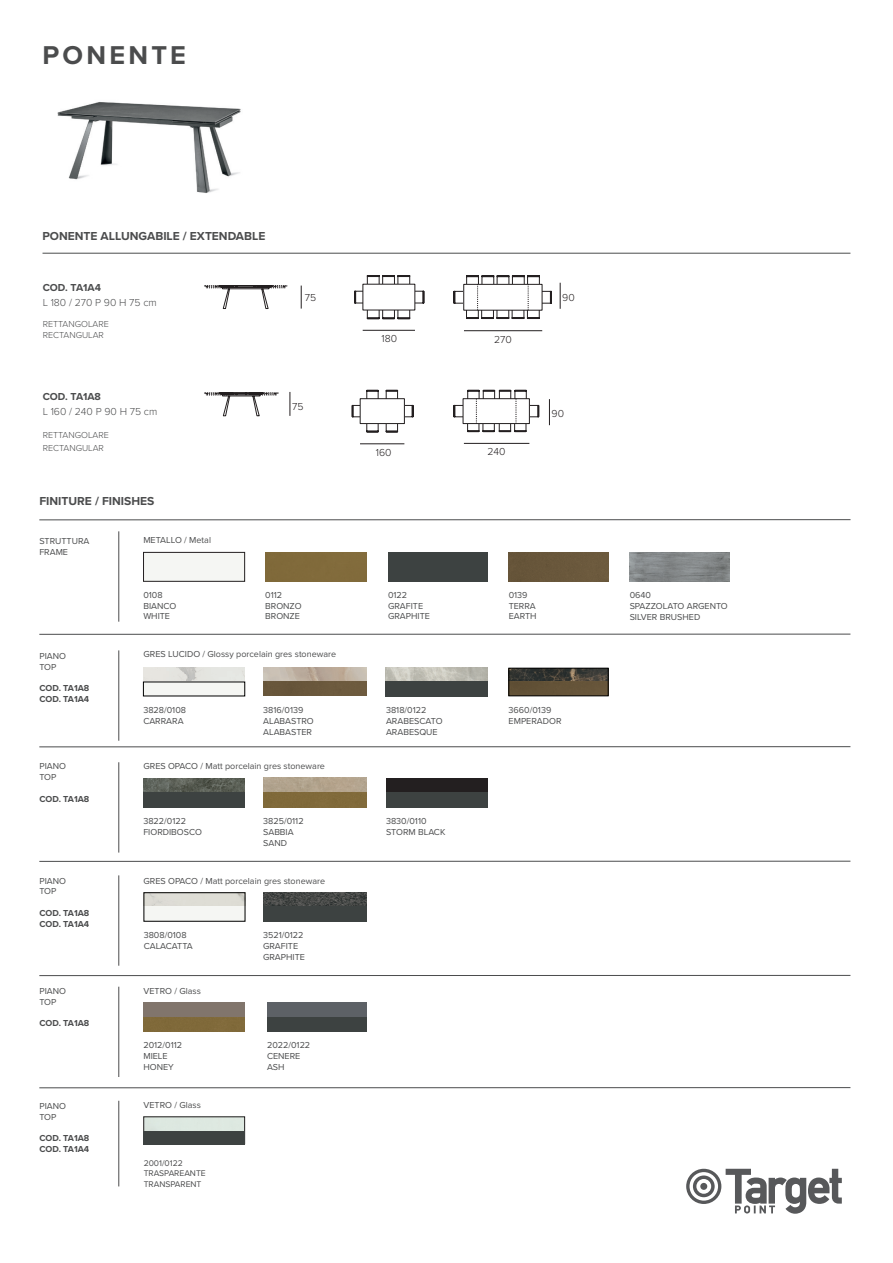
<style>
.page{position:relative;width:893px;height:1263px;background:#fff}
.page>*{position:absolute;margin:0;border:0;box-sizing:border-box;transform-origin:0 0}
.t1{font:700 26.7px "Proxima Nova";letter-spacing:.12em;color:#4b4c4d}
.t2{font:700 12px "Proxima Nova";color:#4b4c4d}
.misure{font:300 10.5px "Proxima Nova";color:#4b4c4d}
.t3{font:300 10.5px "Proxima Nova";color:#231f20}
.Cod__top202{font:700 10.5px "Proxima Nova";color:#4b4c4d}
.piano_top{font:9px/10.8px "Proxima Nova";color:#4b4c4d}
.nome_materiale{font:9px/10.8px "Proxima Nova";color:#4b4c4d}
.Cod__top202-2{font:700 9px "Proxima Nova";color:#4b4c4d}
.Cod__top202-3{font:300 9px "Proxima Nova";color:#4b4c4d}
.misure-2{font:300 9px "Proxima Nova";color:#4b4c4d}
.Cod__top202-4{font:9px "Proxima Nova";color:#4b4c4d}
.nome_materiale-2{font:8.55px "Proxima Nova";color:#4b4c4d}
</style>
<div class="page">
<img style="left:57px;top:102px;width:184px;height:91px">
<svg style="left:686px;top:1169px;width:156px;height:45px"></svg>
<hr style="left:43px;top:253px;width:807px;height:1px;background:#4b4c4d">
<hr style="left:39px;top:519px;width:811px;height:1px;background:#4b4c4d">
<hr style="left:39px;top:634px;width:811px;height:1px;background:#4b4c4d">
<img style="left:630px;top:552px;width:99px;height:29px">
<div style="left:509px;top:552px;width:99px;height:29px;background:#69573b"></div>
<hr style="left:119px;top:531px;width:1px;height:91px;background:#4b4c4d">
<div style="left:143px;top:552px;width:102px;height:29px;border:1px solid #231f20"></div>
<div style="left:265px;top:552px;width:102px;height:29px;background:#816a3b"></div>
<div style="left:388px;top:552px;width:99px;height:29px;background:#3d4241"></div>
<hr style="left:39px;top:975px;width:811px;height:1px;background:#4b4c4d">
<hr style="left:119px;top:987px;width:1px;height:90px;background:#4b4c4d">
<hr style="left:119px;top:1101px;width:1px;height:85px;background:#4b4c4d">
<img style="left:146px;top:894px;width:97px;height:13px">
<div style="left:144px;top:892px;width:101px;height:29px;border:1px solid #000"></div>
<img style="left:263px;top:778px;width:104px;height:14px">
<div style="left:263px;top:792px;width:104px;height:16px;background:#806a3a"></div>
<img style="left:143px;top:778px;width:102px;height:15px">
<img style="left:143px;top:793px;width:102px;height:14px">
<hr style="left:119px;top:762px;width:1px;height:90px;background:#4b4c4d">
<img style="left:263px;top:892px;width:104px;height:29px">
<div style="left:386px;top:778px;width:101px;height:30px;background:#231f20"></div>
<div style="left:386px;top:792px;width:101px;height:16px;background:#3d4241"></div>
<hr style="left:39px;top:861px;width:811px;height:1px;background:#4b4c4d">
<hr style="left:119px;top:875px;width:1px;height:91px;background:#4b4c4d">
<hr style="left:39px;top:746px;width:811px;height:1px;background:#4b4c4d">
<hr style="left:119px;top:650px;width:1px;height:91px;background:#4b4c4d">
<img style="left:263px;top:667px;width:103px;height:15px">
<img style="left:263px;top:682px;width:103px;height:14px">
<img style="left:511px;top:670px;width:95px;height:11px">
<img style="left:511px;top:681px;width:95px;height:13px">
<div style="left:509px;top:668px;width:99px;height:28px;border:1px solid #000"></div>
<img style="left:386px;top:668px;width:101px;height:14px">
<img style="left:143px;top:667px;width:102px;height:15px">
<img style="left:386px;top:682px;width:101px;height:14px">
<img style="left:144px;top:1131px;width:101px;height:14px">
<img style="left:144px;top:1017px;width:100px;height:15px">
<img style="left:267px;top:1003px;width:100px;height:14px">
<img style="left:267px;top:1017px;width:100px;height:14px">
<hr style="left:39px;top:1087px;width:811px;height:1px;background:#4b4c4d">
<svg style="left:290px;top:392px;width:1px;height:24px"></svg>
<svg style="left:204px;top:392px;width:74px;height:24px"></svg>
<hr style="left:360px;top:444px;width:44px;height:1px;background:#231f20">
<svg style="left:352px;top:390px;width:61px;height:42px"></svg>
<div style="left:360px;top:399px;width:44px;height:25px;background:#fff"></div>
<div style="left:360px;top:398px;width:45px;height:26px;border:1px solid #231f20"></div>
<svg style="left:549px;top:399px;width:1px;height:26px"></svg>
<hr style="left:464px;top:443px;width:65px;height:1px;background:#231f20">
<svg style="left:454px;top:390px;width:85px;height:42px"></svg>
<svg style="left:301px;top:286px;width:1px;height:23px"></svg>
<svg style="left:204px;top:285px;width:83px;height:24px"></svg>
<hr style="left:363px;top:330px;width:52px;height:1px;background:#231f20">
<svg style="left:354px;top:275px;width:70px;height:44px"></svg>
<div style="left:363px;top:284px;width:52px;height:26px;background:#fff"></div>
<svg style="left:560px;top:283px;width:1px;height:26px"></svg>
<hr style="left:464px;top:330px;width:78px;height:1px;background:#231f20">
<svg style="left:454px;top:275px;width:98px;height:44px"></svg>
<p class="t1" style="left:43px;top:35px;width:145px">PONENTE</p>
<p class="t2" style="left:42px;top:227px;width:224px">PONENTE ALLUNGABILE / EXTENDABLE</p>
<p class="Cod__top202" style="left:43px;top:280px;width:60px">COD. TA1A4</p>
<p class="misure" style="left:43px;top:295px;width:116px">L 180 / 270 P 90 H 75 cm</p>
<p class="Cod__top202-3" style="left:43px;top:318px;width:68px">RETTANGOLARE</p>
<p class="misure-2" style="left:43px;top:328px;width:63px">RECTANGULAR</p>
<p class="Cod__top202" style="left:43px;top:389px;width:60px">COD. TA1A8</p>
<p class="misure" style="left:43px;top:404px;width:116px">L 160 / 240 P 90 H 75 cm</p>
<p class="Cod__top202-3" style="left:43px;top:428px;width:68px">RETTANGOLARE</p>
<p class="Cod__top202-3" style="left:43px;top:441px;width:63px">RECTANGULAR</p>
<p class="t2" style="left:39px;top:492px;width:117px">FINITURE / FINISHES</p>
<p class="piano_top" style="left:39px;top:536px;width:52px">STRUTTURA</p>
<p class="piano_top" style="left:39px;top:546px;width:30px">FRAME</p>
<p class="piano_top" style="left:143px;top:534px;width:69px">METALLO / Metal</p>
<p class="t3" style="left:305px;top:290px;width:13px">75</p>
<p class="t3" style="left:292px;top:398px;width:13px">75</p>
<p class="piano_top" style="left:143px;top:589px;width:21px">0108</p>
<p class="piano_top" style="left:143px;top:600px;width:35px">BIANCO</p>
<p class="piano_top" style="left:143px;top:611px;width:28px">WHITE</p>
<p class="piano_top" style="left:265px;top:589px;width:18px">0112</p>
<p class="piano_top" style="left:265px;top:600px;width:38px">BRONZO</p>
<p class="piano_top" style="left:265px;top:611px;width:36px">BRONZE</p>
<p class="piano_top" style="left:39px;top:650px;width:28px">PIANO</p>
<p class="piano_top" style="left:144px;top:648px;width:194px">GRES LUCIDO / Glossy porcelain gres stoneware</p>
<p class="piano_top" style="left:39px;top:661px;width:19px">TOP</p>
<p class="Cod__top202-2" style="left:39px;top:681px;width:51px">COD. TA1A8</p>
<p class="Cod__top202-2" style="left:39px;top:692px;width:51px">COD. TA1A4</p>
<p class="piano_top" style="left:39px;top:760px;width:28px">PIANO</p>
<p class="piano_top" style="left:39px;top:771px;width:19px">TOP</p>
<p class="Cod__top202-2" style="left:39px;top:792px;width:51px">COD. TA1A8</p>
<p class="nome_materiale" style="left:143px;top:704px;width:44px">3828/0108</p>
<p class="nome_materiale" style="left:143px;top:715px;width:42px">CARRARA</p>
<p class="nome_materiale" style="left:263px;top:704px;width:42px">3816/0139</p>
<p class="nome_materiale" style="left:263px;top:715px;width:52px">ALABASTRO</p>
<p class="nome_materiale" style="left:263px;top:726px;width:50px">ALABASTER</p>
<p class="piano_top" style="left:143px;top:760px;width:183px">GRES OPACO / Matt porcelain gres stoneware</p>
<p class="nome_materiale" style="left:143px;top:815px;width:60px">3822/0122<br>FIORDIBOSCO</p>
<p class="nome_materiale" style="left:263px;top:815px;width:42px">3825/0112</p>
<p class="nome_materiale" style="left:263px;top:826px;width:32px">SABBIA</p>
<p class="nome_materiale" style="left:263px;top:837px;width:25px">SAND</p>
<p class="piano_top" style="left:39px;top:875px;width:28px">PIANO</p>
<p class="piano_top" style="left:144px;top:875px;width:183px">GRES OPACO / Matt porcelain gres stoneware</p>
<p class="piano_top" style="left:39px;top:885px;width:19px">TOP</p>
<p class="Cod__top202-2" style="left:39px;top:906px;width:51px">COD. TA1A8</p>
<p class="Cod__top202-2" style="left:39px;top:917px;width:51px">COD. TA1A4</p>
<p class="piano_top" style="left:39px;top:985px;width:28px">PIANO</p>
<p class="piano_top" style="left:39px;top:996px;width:19px">TOP</p>
<p class="Cod__top202-2" style="left:39px;top:1016px;width:51px">COD. TA1A8</p>
<p class="piano_top" style="left:39px;top:1100px;width:28px">PIANO</p>
<p class="Cod__top202-4" style="left:39px;top:1110px;width:19px">TOP</p>
<p class="Cod__top202-2" style="left:39px;top:1131px;width:51px">COD. TA1A8</p>
<p class="Cod__top202-2" style="left:39px;top:1142px;width:51px">COD. TA1A4</p>
<p class="nome_materiale" style="left:144px;top:929px;width:44px">3808/0108</p>
<p class="nome_materiale" style="left:144px;top:940px;width:51px">CALACATTA</p>
<p class="piano_top" style="left:144px;top:985px;width:59px">VETRO / Glass</p>
<p class="nome_materiale" style="left:143px;top:1040px;width:40px">2012/0112</p>
<p class="nome_materiale" style="left:143px;top:1050px;width:26px">MIELE</p>
<p class="nome_materiale" style="left:143px;top:1061px;width:32px">HONEY</p>
<p class="piano_top" style="left:144px;top:1099px;width:59px">VETRO / Glass</p>
<p class="nome_materiale-2" style="left:144px;top:1157px;width:41px">2001/0122</p>
<p class="nome_materiale-2" style="left:144px;top:1167px;width:64px">TRASPAREANTE</p>
<p class="nome_materiale-2" style="left:144px;top:1177px;width:59px">TRANSPARENT</p>
<p class="nome_materiale" style="left:263px;top:929px;width:42px">3521/0122</p>
<p class="nome_materiale" style="left:263px;top:940px;width:37px">GRAFITE</p>
<p class="nome_materiale" style="left:263px;top:951px;width:43px">GRAPHITE</p>
<p class="nome_materiale" style="left:267px;top:1040px;width:45px">2022/0122</p>
<p class="nome_materiale" style="left:267px;top:1050px;width:35px">CENERE</p>
<p class="nome_materiale" style="left:267px;top:1061px;width:19px">ASH</p>
<p class="t3" style="left:381px;top:331px;width:17px">180</p>
<p class="t3" style="left:376px;top:444px;width:17px">160</p>
<p class="piano_top" style="left:388px;top:589px;width:21px">0122</p>
<p class="piano_top" style="left:388px;top:600px;width:37px">GRAFITE</p>
<p class="piano_top" style="left:388px;top:611px;width:43px">GRAPHITE</p>
<p class="nome_materiale" style="left:386px;top:704px;width:42px">3818/0122</p>
<p class="nome_materiale" style="left:386px;top:715px;width:58px">ARABESCATO</p>
<p class="nome_materiale" style="left:386px;top:726px;width:53px">ARABESQUE</p>
<p class="nome_materiale" style="left:386px;top:815px;width:42px">3830/0110</p>
<p class="nome_materiale" style="left:386px;top:826px;width:61px">STORM BLACK</p>
<p class="t3" style="left:494px;top:331px;width:19px">270</p>
<p class="t3" style="left:487px;top:444px;width:20px">240</p>
<p class="t3" style="left:562px;top:290px;width:14px">90</p>
<p class="t3" style="left:552px;top:406px;width:14px">90</p>
<p class="piano_top" style="left:509px;top:589px;width:29px">0139<br>TERRA</p>
<p class="piano_top" style="left:509px;top:611px;width:29px">EARTH</p>
<p class="nome_materiale" style="left:509px;top:704px;width:44px">3660/0139</p>
<p class="nome_materiale" style="left:509px;top:715px;width:54px">EMPERADOR</p>
<p class="piano_top" style="left:630px;top:589px;width:23px">0640</p>
<p class="piano_top" style="left:630px;top:600px;width:100px">SPAZZOLATO ARGENTO</p>
<p class="piano_top" style="left:630px;top:611px;width:72px">SILVER BRUSHED</p>
</div>
